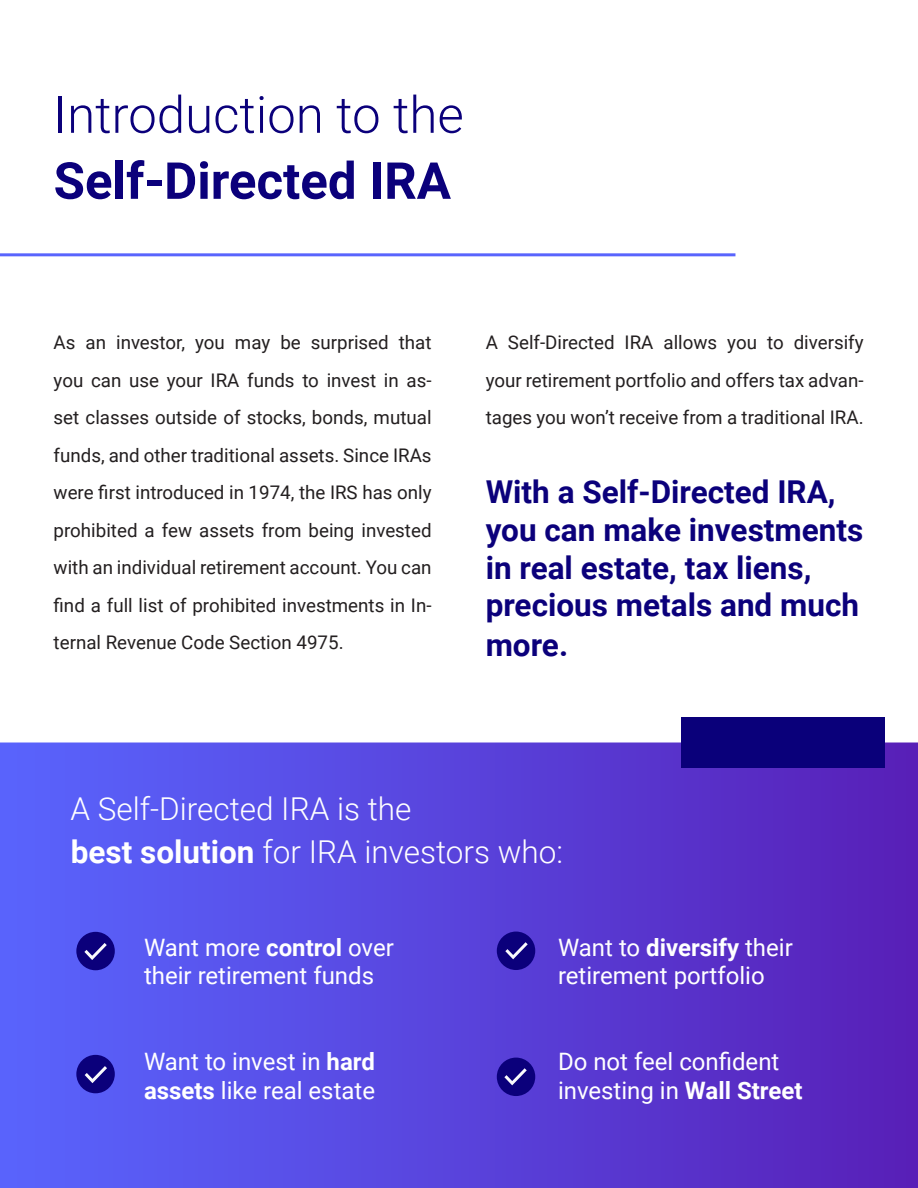
<style>
.page{position:relative;width:918px;height:1188px;background:#fff}
.page>*{position:absolute;margin:0;border:0;box-sizing:border-box;transform-origin:0 0}
.t1{font:300 51px "Roboto";color:#0b007b}
.t2{font:700 51px "Roboto";color:#0b007b}
.t3{font:700 31.5px/38.2px "Roboto";color:#0b007b}
.t4{font:300 31.5px "Roboto";color:#fff}
.t5{font:24px/28.8px "Roboto";color:#fff}
.t6{font:18.75px/37.5px "Roboto";color:#231f20;text-align:justify}
.s1{font-weight:700}
</style>
<div class="page">
<hr style="left:0;top:253px;width:735px;height:3px;background:#5964fd">
<svg style="left:0;top:742px;width:918px;height:446px;background:#5842db"></svg>
<div style="left:497px;top:932px;width:38px;height:38px;background:#0b007b;border-radius:50%"></div>
<svg style="left:505px;top:942px;width:23px;height:18px"></svg>
<div style="left:681px;top:717px;width:204px;height:51px;background:#0a007a"></div>
<div style="left:497px;top:1058px;width:38px;height:38px;background:#0b007b;border-radius:50%"></div>
<svg style="left:504px;top:1068px;width:23px;height:18px"></svg>
<div style="left:76px;top:1055px;width:39px;height:38px;background:#0b007b;border-radius:50%"></div>
<svg style="left:84px;top:1066px;width:23px;height:17px"></svg>
<div style="left:76px;top:932px;width:39px;height:38px;background:#0b007b;border-radius:50%"></div>
<svg style="left:84px;top:943px;width:23px;height:17px"></svg>
<p class="t1" style="left:54px;top:79px;width:412px">Introduction to the</p>
<p class="t2" style="left:54px;top:145px;width:399px">Self-Directed IRA</p>
<p class="t6" style="left:54px;top:323px;width:380px">As an investor, you may be surprised that you can use your IRA funds to invest in as&shy;set classes outside of stocks, bonds, mutual funds, and other traditional assets. Since IRAs were first introduced in 1974, the IRS has only prohibited a few assets from being invested with an individual retirement account. You can find a full list of prohibited investments in In&shy;ternal Revenue Code Section 4975.</p>
<p class="t6" style="left:486px;top:323px;width:380px">A Self-Directed IRA allows you to diversify your retirement portfolio and offers tax advan&shy;tages you won’t receive from a traditional IRA.</p>
<p class="t3" style="left:486px;top:471px;width:379px">With a Self-Directed IRA, you can make investments in real estate, tax liens, precious metals and much more.</p>
<p class="t4" style="left:70px;top:786px;width:342px">A Self-Directed IRA is the</p>
<p class="t4" style="left:71px;top:830px;width:494px"><span class="s1">best solution</span> for IRA investors who:</p>
<p class="t5" style="left:144px;top:932px;width:251px">Want more <span class="s1">control</span> over their retirement funds</p>
<p class="t5" style="left:144px;top:1046px;width:232px">Want to invest in <span class="s1">hard</span></p>
<p class="t5" style="left:144px;top:1075px;width:233px"><span class="s1">assets</span> like real estate</p>
<p class="t5" style="left:558px;top:932px;width:236px">Want to <span class="s1">diversify</span> their</p>
<p class="t5" style="left:558px;top:961px;width:208px">retirement portfolio</p>
<p class="t5" style="left:558px;top:1046px;width:223px">Do not feel confident</p>
<p class="t5" style="left:558px;top:1075px;width:246px">investing in <span class="s1">Wall Street</span></p>
</div>
